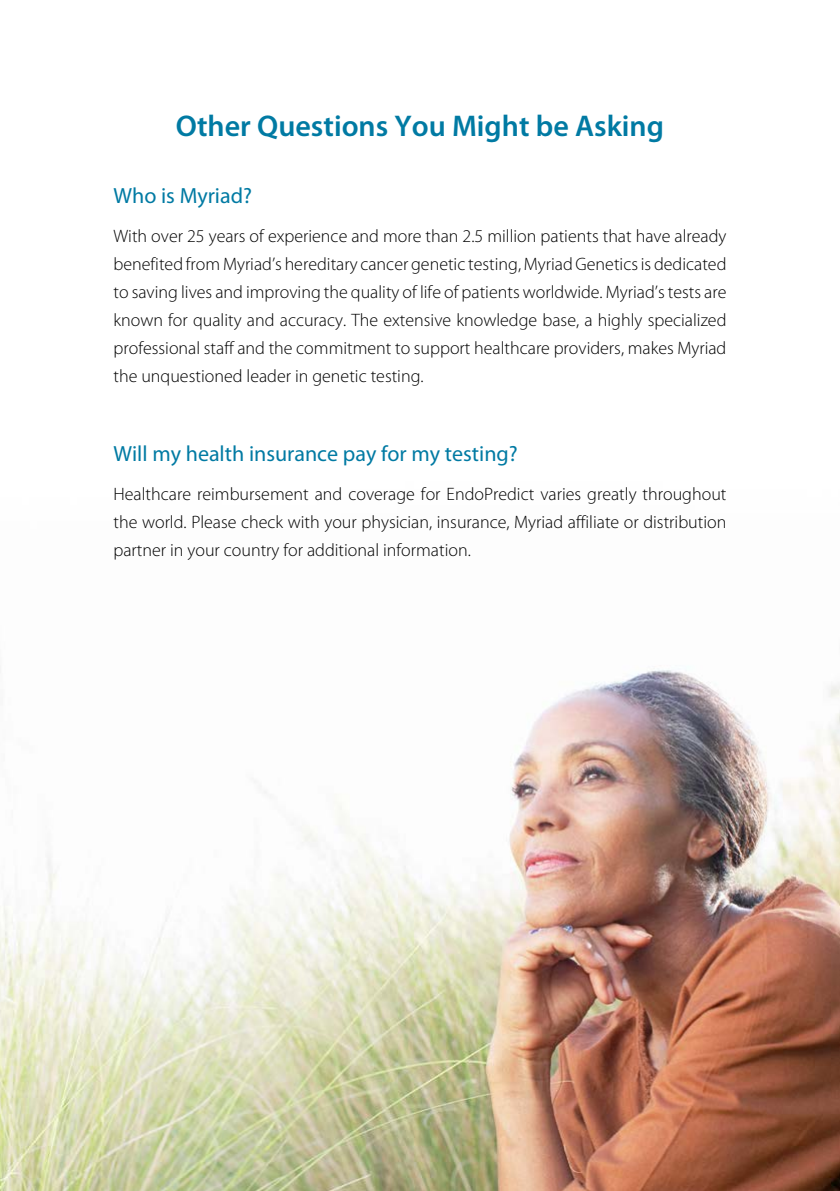
<style>
.page{position:relative;width:840px;height:1191px;background:#fff}
.page>*{position:absolute;margin:0;border:0;box-sizing:border-box;transform-origin:0 0}
.t1{font:600 30px "Myriad Pro";color:#007aa3}
.t2{font:22px "Myriad Pro";color:#007aa3}
.t3{font:300 18px/28px "Myriad Pro";color:#000;text-align:justify}
</style>
<div class="page">
<img style="left:0;top:670px;width:839px;height:521px">
<h1 class="t1" style="left:176px;top:109px;width:489px">Other Questions You Might be Asking</h1>
<p class="t2" style="left:113px;top:183px;width:140px">Who is Myriad?</p>
<p class="t3" style="left:113px;top:222px;width:614px">With over 25 years of experience and more than 2.5 million patients that have already benefited from Myriad’s hereditary cancer genetic testing, Myriad Genetics is dedicated to saving lives and improving the quality of life of patients worldwide. Myriad’s tests are known for quality and accuracy. The extensive knowledge base, a highly specialized professional staff and the commitment to support healthcare providers, makes Myriad the unquestioned leader in genetic testing.</p>
<p class="t2" style="left:113px;top:441px;width:405px">Will my health insurance pay for my testing?</p>
<p class="t3" style="left:113px;top:480px;width:614px">Healthcare reimbursement and coverage for EndoPredict varies greatly throughout the world. Please check with your physician, insurance, Myriad affiliate or distribution partner in your country for additional information.</p>
</div>
